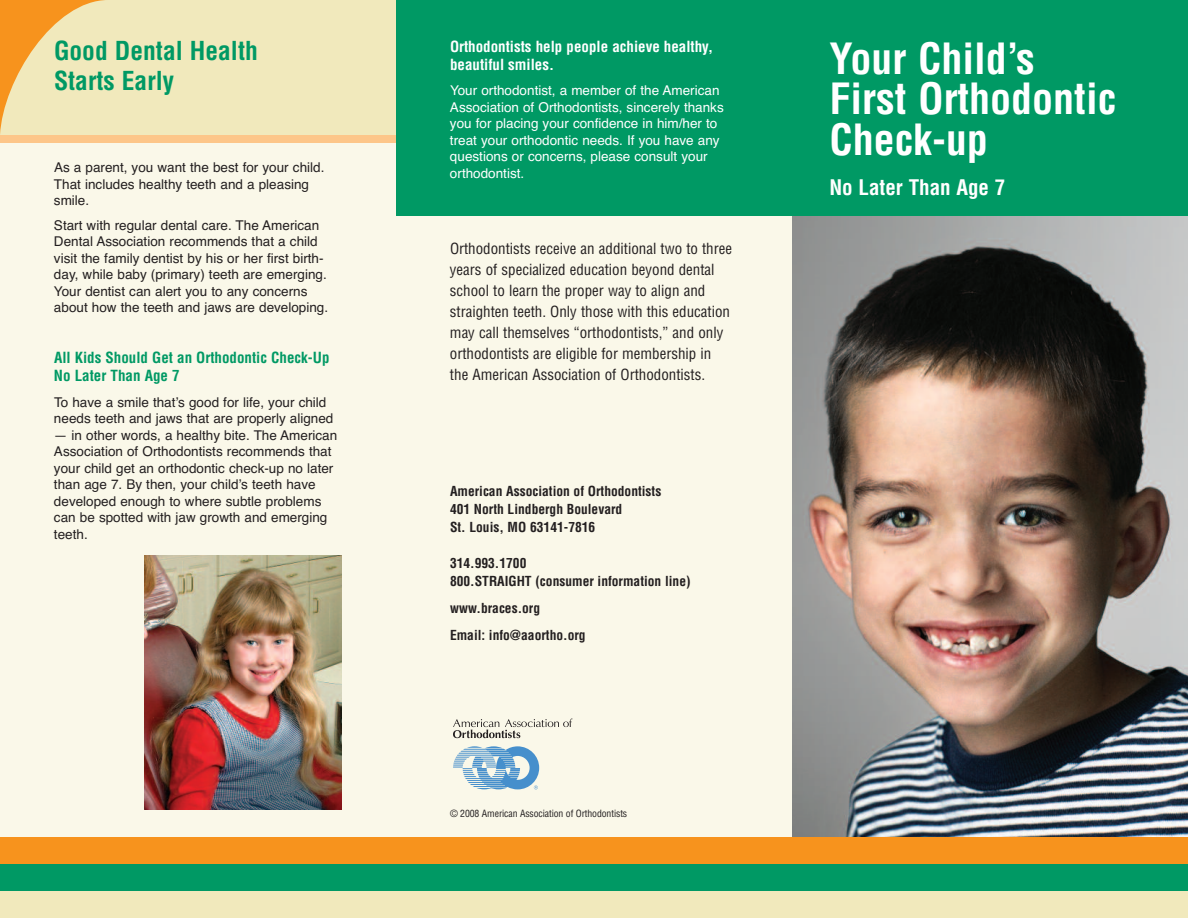
<style>
.page{position:relative;width:1188px;height:918px;background:#fff}
.page>*{position:absolute;margin:0;border:0;box-sizing:border-box;transform-origin:0 0}
.t1{font:700 condensed 42px/40.5px "Helvetica";color:#fff}
.t2{font:700 condensed 25.5px/30px "Helvetica";color:#009964}
.t3{font:700 condensed 21px "Helvetica";color:#fff}
.t4{font:condensed 15px/21px "Helvetica";color:#231f20}
.t5{font:700 condensed 15px/18px "Helvetica";color:#fff}
.t6{font:700 condensed 15px/18px "Helvetica";color:#009964}
.t7{font:13.5px/16.5px "Helvetica";color:#231f20}
.t8{font:13.5px/16.5px "Helvetica";color:#fff}
.t9{font:700 condensed 13.5px/18px "Helvetica";color:#231f20}
.t10{font:condensed 9.75px "Helvetica";letter-spacing:-.01em;color:#231f20}
</style>
<div class="page">
<div style="left:0;top:135px;width:396px;height:702px;background:#faf8e9"></div>
<div style="left:396px;top:216px;width:396px;height:621px;background:#faf8e9"></div>
<div style="left:396px;top:0;width:792px;height:216px;background:#009964"></div>
<div style="left:0;top:0;width:396px;height:135px;background:#f1e9bc"></div>
<img style="left:792px;top:216px;width:396px;height:621px">
<div style="left:0;top:891px;width:1188px;height:27px;background:#f1e9bc"></div>
<div style="left:0;top:837px;width:1188px;height:27px;background:#f7931d"></div>
<div style="left:0;top:864px;width:1188px;height:27px;background:#009964"></div>
<div style="left:0;top:135px;width:396px;height:7px;background:#fdc689"></div>
<svg style="left:0;top:0;width:105px;height:134px"></svg>
<img style="left:144px;top:556px;width:198px;height:254px">
<svg style="left:453px;top:746px;width:86px;height:43px"></svg>
<svg style="left:453px;top:719px;width:119px;height:19px"></svg>
<h2 class="t2" style="left:54px;top:36px;width:205px">Good Dental Health<br>Starts Early</h2>
<p class="t7" style="left:54px;top:159px;width:272px">As a parent, you want the best for your child.<br>That includes healthy teeth and a pleasing smile.</p>
<p class="t7" style="left:54px;top:217px;width:276px">Start with regular dental care. The American Dental Association recommends that a child visit the family dentist by his or her first birth&shy;day, while baby (primary) teeth are emerging.<br>Your dentist can alert you to any concerns about how the teeth and jaws are developing.</p>
<p class="t6" style="left:54px;top:349px;width:277px">All Kids Should Get an Orthodontic Check-Up<br>No Later Than Age 7</p>
<p class="t7" style="left:54px;top:394px;width:281px">To have a smile thatʼs good for life, your child needs teeth and jaws that are properly aligned</p>
<p class="t7" style="left:54px;top:427px;width:285px">— in other words, a healthy bite. The American Association of Orthodontists recommends that your child get an orthodontic check-up no later than age 7. By then, your childʼs teeth have developed enough to where subtle problems can be spotted with jaw growth and emerging teeth.</p>
<p class="t5" style="left:450px;top:38px;width:265px">Orthodontists help people achieve healthy, beautiful smiles.</p>
<p class="t8" style="left:450px;top:82px;width:275px">Your orthodontist, a member of the American Association of Orthodontists, sincerely thanks you for placing your confidence in him/her to treat your orthodontic needs. If you have any questions or concerns, please consult your orthodontist.</p>
<p class="t4" style="left:450px;top:239px;width:284px">Orthodontists receive an additional two to three years of specialized education beyond dental school to learn the proper way to align and straighten teeth. Only those with this education may call themselves “orthodontists,” and only orthodontists are eligible for membership in the American Association of Orthodontists.</p>
<p class="t9" style="left:450px;top:482px;width:213px">American Association of Orthodontists<br>401 North Lindbergh Boulevard<br>St. Louis, MO 63141-7816</p>
<p class="t9" style="left:450px;top:554px;width:242px">314.993.1700<br>800.STRAIGHT (consumer information line)</p>
<p class="t9" style="left:450px;top:595px;width:137px;line-height:27px">www.braces.org<br>Email: info@aaortho.org</p>
<p class="t10" style="left:450px;top:808px;width:179px">© 2008 American Association of Orthodontists</p>
<h1 class="t1" style="left:830px;top:39px;width:288px">Your Child’s<br>First Orthodontic<br>Check-up</h1>
<h3 class="t3" style="left:830px;top:175px;width:177px">No Later Than Age 7</h3>
</div>
